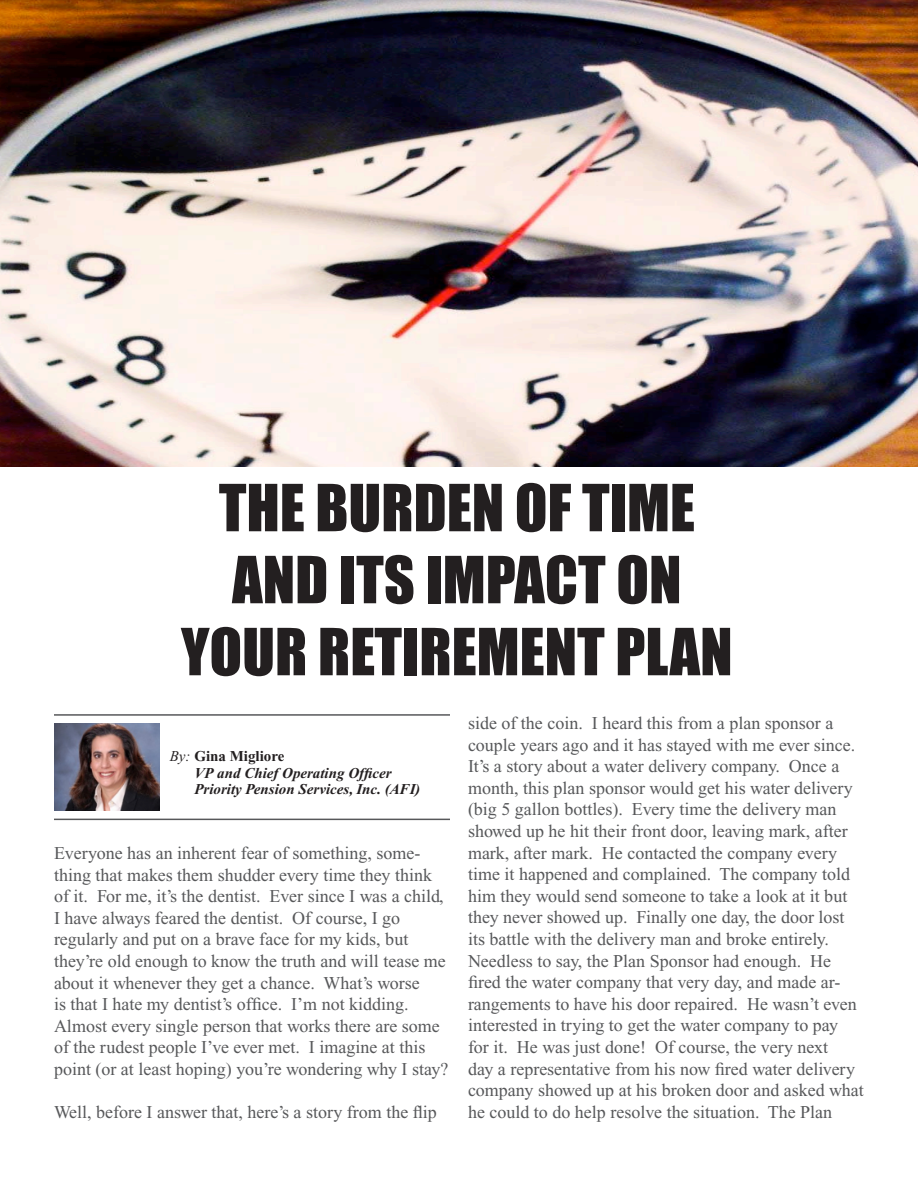
<style>
.page{position:relative;width:918px;height:1188px;background:#fff}
.page>*{position:absolute;margin:0;border:0;box-sizing:border-box;transform-origin:0 0}
.t1{font:60px/72px "Impact";color:#231f20;text-align:center}
.t2{font:18px/21.6px "Times New Roman";color:#57585a}
.t3{font:italic 700 15px/16.5px "Times New Roman";color:#231f20}
.s1{font-weight:400}
.s2{font-style:normal}
</style>
<div class="page">
<img style="left:55px;top:724px;width:104px;height:87px">
<hr style="left:54px;top:714px;width:396px;height:2px;background:#57585a">
<hr style="left:54px;top:819px;width:396px;height:1px;background:#57585a">
<img style="left:0;top:0;width:918px;height:467px">
<p class="t1" style="left:181px;top:470px;width:553px">THE BURDEN OF TIME<br>AND ITS IMPACT ON<br>YOUR RETIREMENT PLAN</p>
<p class="t3" style="left:194px;top:748px;width:228px;text-indent:-25px"><span class="s1">By:</span> <span class="s2">Gina Migliore<br></span>VP and Chief Operating Officer<br>Priority Pension Services, Inc. (AFI)</p>
<p class="t2" style="left:54px;top:842px;width:396px">Everyone has an inherent fear of something, some&shy;thing that makes them shudder every time they think of it. For me, it’s the dentist. Ever since I was a child, I have always feared the dentist. Of course, I go regularly and put on a brave face for my kids, but they’re old enough to know the truth and will tease me about it whenever they get a chance. What’s worse<br>is that I hate my dentist’s office. I’m not kidding.<br>Almost every single person that works there are some of the rudest people I’ve ever met. I imagine at this point (or at least hoping) you’re wondering why I stay?</p>
<p class="t2" style="left:54px;top:1101px;width:384px">Well, before I answer that, here’s a story from the flip</p>
<p class="t2" style="left:468px;top:712px;width:397px">side of the coin. I heard this from a plan sponsor a couple years ago and it has stayed with me ever since.<br>It’s a story about a water delivery company. Once a month, this plan sponsor would get his water delivery (big 5 gallon bottles). Every time the delivery man showed up he hit their front door, leaving mark, after mark, after mark. He contacted the company every time it happened and complained. The company told him they would send someone to take a look at it but they never showed up. Finally one day, the door lost its battle with the delivery man and broke entirely.<br>Needless to say, the Plan Sponsor had enough. He fired the water company that very day, and made ar&shy;rangements to have his door repaired. He wasn’t even interested in trying to get the water company to pay<br>for it. He was just done! Of course, the very next<br>day a representative from his now fired water delivery company showed up at his broken door and asked what he could to do help resolve the situation. The Plan</p>
</div>
